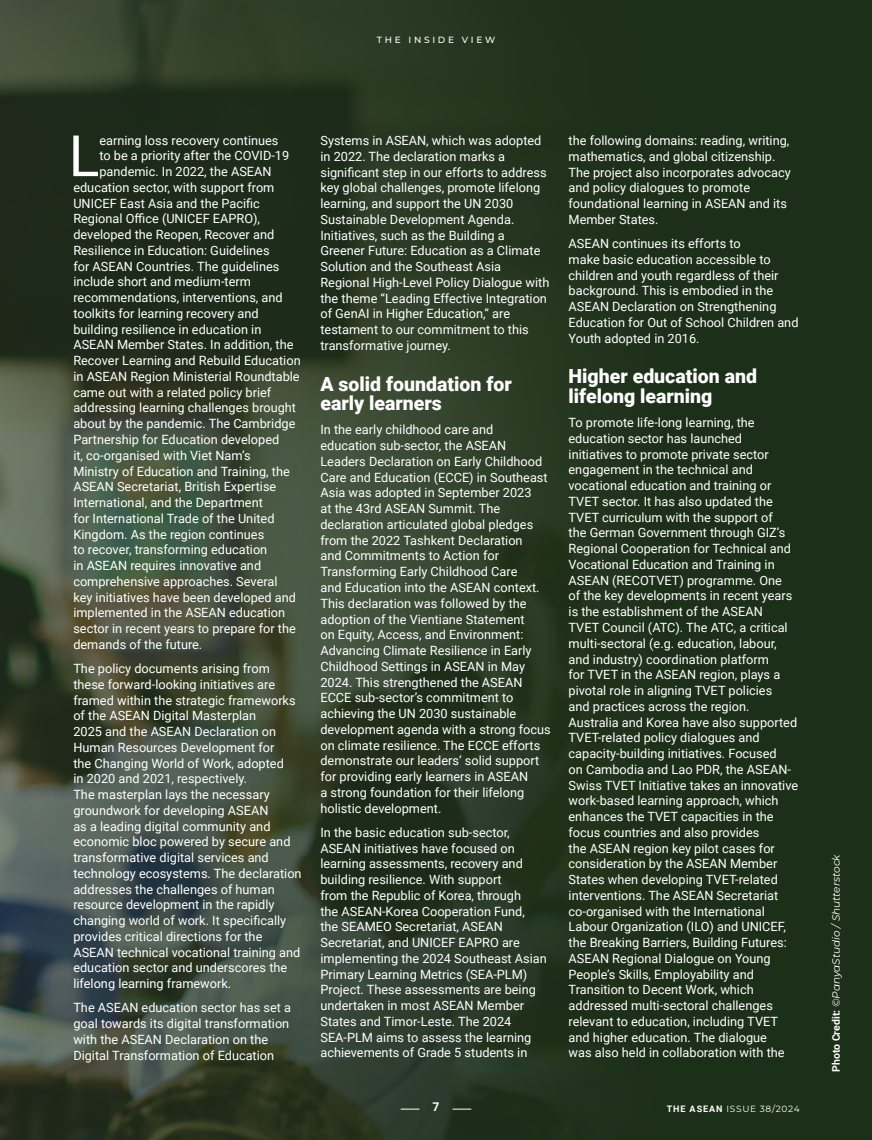
<style>
.page{position:relative;width:872px;height:1140px;background:#1c2f18}
.page>*{position:absolute;margin:0;border:0;box-sizing:border-box;transform-origin:0 0}
.Basic_-_Drop_Cap{font:57px "Roboto";color:#fff}
.Heading_5{font:900 19.5px/19.5px "Roboto";color:#fff}
.Basic_-_Drop_Cap-2{font:12.75px/15.8px "Roboto";color:#fff}
.Page_number{font:700 12px "Roboto";color:#fff}
.Photo_Credit{font:italic 10.5px "Montserrat";color:#fff}
.Edition_marker{font:9px "Montserrat";letter-spacing:.075em;color:#fff}
.Basic_-_Section{font:500 9px "Montserrat";letter-spacing:.3em;color:#fff}
.s1{font-family:"Roboto";font-weight:700}
.s2{font-family:"Roboto";font-weight:700;font-style:normal}
</style>
<div class="page">
<img style="left:0;top:0;width:571px;height:1140px">
<svg style="left:401px;top:1108px;width:18px;height:1px"></svg>
<svg style="left:452px;top:1108px;width:19px;height:1px"></svg>
<p class="Basic_-_Section" style="left:377px;top:34px;width:120px">THE INSI DE VI EW</p>
<p class="Basic_-_Drop_Cap" style="left:69px;top:116px;width:32px">L</p>
<p class="Basic_-_Drop_Cap-2" style="left:99px;top:132px;width:181px">earning loss recovery continues</p>
<p class="Basic_-_Drop_Cap-2" style="left:99px;top:147px;width:191px">to be a priority after the COVID-19</p>
<p class="Basic_-_Drop_Cap-2" style="left:99px;top:163px;width:174px">pandemic. In 2022, the ASEAN</p>
<p class="Basic_-_Drop_Cap-2" style="left:73px;top:179px;width:203px">education sector, with support from</p>
<p class="Basic_-_Drop_Cap-2" style="left:73px;top:195px;width:188px">UNICEF East Asia and the Pacific</p>
<p class="Basic_-_Drop_Cap-2" style="left:73px;top:210px;width:188px">Regional Office (UNICEF EAPRO),</p>
<p class="Basic_-_Drop_Cap-2" style="left:73px;top:226px;width:202px">developed the Reopen, Recover and</p>
<p class="Basic_-_Drop_Cap-2" style="left:73px;top:242px;width:198px">Resilience in Education: Guidelines</p>
<p class="Basic_-_Drop_Cap-2" style="left:73px;top:258px;width:208px">for ASEAN Countries. The guidelines</p>
<p class="Basic_-_Drop_Cap-2" style="left:73px;top:273px;width:179px">include short and medium-term</p>
<p class="Basic_-_Drop_Cap-2" style="left:73px;top:289px;width:211px">recommendations, interventions, and</p>
<p class="Basic_-_Drop_Cap-2" style="left:73px;top:305px;width:187px">toolkits for learning recovery and</p>
<p class="Basic_-_Drop_Cap-2" style="left:73px;top:321px;width:189px">building resilience in education in</p>
<p class="Basic_-_Drop_Cap-2" style="left:73px;top:336px;width:222px">ASEAN Member States. In addition, the</p>
<p class="Basic_-_Drop_Cap-2" style="left:73px;top:352px;width:229px">Recover Learning and Rebuild Education</p>
<p class="Basic_-_Drop_Cap-2" style="left:73px;top:368px;width:228px">in ASEAN Region Ministerial Roundtable</p>
<p class="Basic_-_Drop_Cap-2" style="left:73px;top:384px;width:199px">came out with a related policy brief</p>
<p class="Basic_-_Drop_Cap-2" style="left:73px;top:399px;width:224px">addressing learning challenges brought</p>
<p class="Basic_-_Drop_Cap-2" style="left:73px;top:415px;width:223px">about by the pandemic. The Cambridge</p>
<p class="Basic_-_Drop_Cap-2" style="left:73px;top:431px;width:207px">Partnership for Education developed</p>
<p class="Basic_-_Drop_Cap-2" style="left:73px;top:447px;width:179px">it, co-organised with Viet Nam’s</p>
<p class="Basic_-_Drop_Cap-2" style="left:73px;top:462px;width:218px">Ministry of Education and Training, the</p>
<p class="Basic_-_Drop_Cap-2" style="left:73px;top:478px;width:204px">ASEAN Secretariat, British Expertise</p>
<p class="Basic_-_Drop_Cap-2" style="left:73px;top:494px;width:191px">International, and the Department</p>
<p class="Basic_-_Drop_Cap-2" style="left:73px;top:510px;width:203px">for International Trade of the United</p>
<p class="Basic_-_Drop_Cap-2" style="left:73px;top:525px;width:192px">Kingdom. As the region continues</p>
<p class="Basic_-_Drop_Cap-2" style="left:73px;top:541px;width:195px">to recover, transforming education</p>
<p class="Basic_-_Drop_Cap-2" style="left:73px;top:557px;width:189px">in ASEAN requires innovative and</p>
<p class="Basic_-_Drop_Cap-2" style="left:73px;top:573px;width:206px">comprehensive approaches. Several</p>
<p class="Basic_-_Drop_Cap-2" style="left:73px;top:588px;width:224px">key initiatives have been developed and</p>
<p class="Basic_-_Drop_Cap-2" style="left:73px;top:604px;width:213px">implemented in the ASEAN education</p>
<p class="Basic_-_Drop_Cap-2" style="left:73px;top:620px;width:224px">sector in recent years to prepare for the</p>
<p class="Basic_-_Drop_Cap-2" style="left:73px;top:636px;width:130px">demands of the future.</p>
<p class="Basic_-_Drop_Cap-2" style="left:73px;top:660px;width:230px">The policy documents arising from these forward-looking initiatives are framed within the strategic frameworks of the ASEAN Digital Masterplan<br>2025 and the ASEAN Declaration on Human Resources Development for<br>the Changing World of Work, adopted<br>in 2020 and 2021, respectively.<br>The masterplan lays the necessary groundwork for developing ASEAN<br>as a leading digital community and economic bloc powered by secure and transformative digital services and technology ecosystems. The declaration addresses the challenges of human resource development in the rapidly changing world of work. It specifically provides critical directions for the ASEAN technical vocational training and education sector and underscores the lifelong learning framework.</p>
<p class="Basic_-_Drop_Cap-2" style="left:73px;top:999px;width:219px">The ASEAN education sector has set a goal towards its digital transformation with the ASEAN Declaration on the Digital Transformation of Education</p>
<p class="Basic_-_Drop_Cap-2" style="left:320px;top:132px;width:230px">Systems in ASEAN, which was adopted in 2022. The declaration marks a significant step in our efforts to address key global challenges, promote lifelong learning, and support the UN 2030<br>Sustainable Development Agenda.<br>Initiatives, such as the Building a Greener Future: Education as a Climate Solution and the Southeast Asia Regional High-Level Policy Dialogue with the theme “Leading Effective Integration of GenAI in Higher Education,” are testament to our commitment to this transformative journey.</p>
<p class="Heading_5" style="left:320px;top:373px;width:193px">A solid foundation for early learners</p>
<p class="Basic_-_Drop_Cap-2" style="left:320px;top:421px;width:232px">In the early childhood care and education sub-sector, the ASEAN Leaders Declaration on Early Childhood Care and Education (ECCE) in Southeast Asia was adopted in September 2023<br>at the 43rd ASEAN Summit. The declaration articulated global pledges from the 2022 Tashkent Declaration<br>and Commitments to Action for Transforming Early Childhood Care<br>and Education into the ASEAN context.<br>This declaration was followed by the adoption of the Vientiane Statement<br>on Equity, Access, and Environment:<br>Advancing Climate Resilience in Early Childhood Settings in ASEAN in May 2024. This strengthened the ASEAN ECCE sub-sector’s commitment to achieving the UN 2030 sustainable development agenda with a strong focus on climate resilience. The ECCE efforts demonstrate our leaders’ solid support for providing early learners in ASEAN<br>a strong foundation for their lifelong holistic development.</p>
<p class="Basic_-_Drop_Cap-2" style="left:320px;top:824px;width:228px">In the basic education sub-sector, ASEAN initiatives have focused on learning assessments, recovery and building resilience. With support<br>from the Republic of Korea, through<br>the ASEAN-Korea Cooperation Fund,<br>the SEAMEO Secretariat, ASEAN Secretariat, and UNICEF EAPRO are implementing the 2024 Southeast Asian Primary Learning Metrics (SEA-PLM)<br>Project. These assessments are being undertaken in most ASEAN Member States and Timor-Leste. The 2024<br>SEA-PLM aims to assess the learning achievements of Grade 5 students in</p>
<p class="Basic_-_Drop_Cap-2" style="left:568px;top:132px;width:224px">the following domains: reading, writing, mathematics, and global citizenship.<br>The project also incorporates advocacy and policy dialogues to promote foundational learning in ASEAN and its Member States.</p>
<p class="Basic_-_Drop_Cap-2" style="left:568px;top:235px;width:231px">ASEAN continues its efforts to<br>make basic education accessible to children and youth regardless of their background. This is embodied in the ASEAN Declaration on Strengthening Education for Out of School Children and Youth adopted in 2016.</p>
<p class="Heading_5" style="left:568px;top:366px;width:190px">Higher education and lifelong learning</p>
<p class="Basic_-_Drop_Cap-2" style="left:568px;top:414px;width:231px">To promote life-long learning, the education sector has launched initiatives to promote private sector engagement in the technical and vocational education and training or TVET sector. It has also updated the TVET curriculum with the support of<br>the German Government through GIZ’s Regional Cooperation for Technical and Vocational Education and Training in ASEAN (RECOTVET) programme. One<br>of the key developments in recent years is the establishment of the ASEAN<br>TVET Council (ATC). The ATC, a critical multi-sectoral (e.g. education, labour, and industry) coordination platform<br>for TVET in the ASEAN region, plays a pivotal role in aligning TVET policies<br>and practices across the region.<br>Australia and Korea have also supported TVET-related policy dialogues and capacity-building initiatives. Focused<br>on Cambodia and Lao PDR, the ASEAN-Swiss TVET Initiative takes an innovative work-based learning approach, which enhances the TVET capacities in the focus countries and also provides<br>the ASEAN region key pilot cases for consideration by the ASEAN Member States when developing TVET-related interventions. The ASEAN Secretariat co-organised with the International Labour Organization (ILO) and UNICEF, the Breaking Barriers, Building Futures:<br>ASEAN Regional Dialogue on Young People’s Skills, Employability and Transition to Decent Work, which addressed multi-sectoral challenges relevant to education, including TVET and higher education. The dialogue<br>was also held in collaboration with the</p>
<p class="Page_number" style="left:432px;top:1098px;width:8px">7</p>
<p class="Edition_marker" style="left:666px;top:1102px;width:134px"><span class="s1">THE ASEAN</span> ISSUE 38/2024</p>
<p class="Photo_Credit" style="left:829px;top:1071px;width:219px;rotate:-90deg"><span class="s2">Photo Credit:</span> ©PanyaStudio /Shutterstock</p>
</div>
